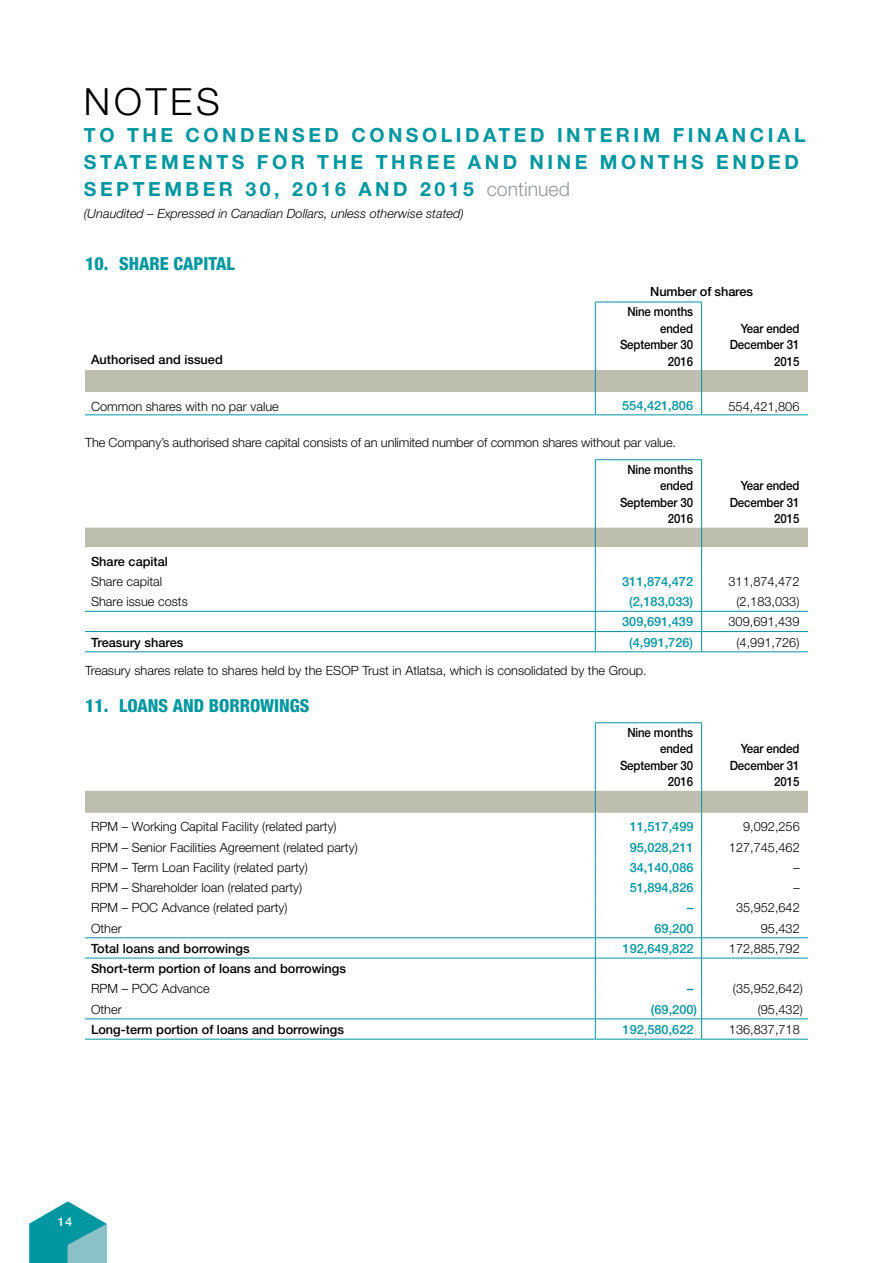
<style>
.page{position:relative;width:893px;height:1263px;background:#fff}
.page>*{position:absolute;margin:0;border:0;box-sizing:border-box;transform-origin:0 0}
.t1{font:300 37.5px "Helvetica Neue";letter-spacing:.1em;color:#000}
.t2{font:700 19.5px/27px "Helvetica Neue";letter-spacing:.18em;color:#0097a1}
.t3{font:800 condensed 18px "Helvetica Neue";color:#0097a1}
.t4{font:300 12.75px "Helvetica Neue";color:#000}
.t5{font:500 12.75px/16.5px "Helvetica Neue";letter-spacing:-.01em;color:#000;text-align:right;scale:.9 1}
.t6{font:500 12.75px "Helvetica Neue";letter-spacing:-.01em;color:#000}
.t7{font:500 12.75px "Helvetica Neue";color:#0097a1}
.t8{font:italic 300 12.75px "Helvetica Neue";color:#000}
.t9{font:500 12px "Helvetica Neue";color:#fff}
.s1{font-weight:300;color:#939598}
</style>
<div class="page">
<svg style="left:29px;top:1201px;width:77px;height:62px"></svg>
<svg style="left:85px;top:370px;width:723px;height:177px"></svg>
<svg style="left:595px;top:370px;width:1px;height:44px"></svg>
<svg style="left:701px;top:370px;width:1px;height:44px"></svg>
<svg style="left:595px;top:528px;width:1px;height:124px"></svg>
<svg style="left:701px;top:528px;width:1px;height:124px"></svg>
<hr style="left:85px;top:611px;width:510px;height:1px;background:#0097a1">
<hr style="left:595px;top:611px;width:107px;height:1px;background:#0097a1">
<hr style="left:702px;top:611px;width:106px;height:1px;background:#0097a1">
<hr style="left:85px;top:631px;width:510px;height:1px;background:#0097a1">
<hr style="left:595px;top:631px;width:107px;height:1px;background:#0097a1">
<hr style="left:702px;top:631px;width:106px;height:1px;background:#0097a1">
<hr style="left:85px;top:652px;width:510px;height:1px;background:#0097a1">
<hr style="left:595px;top:652px;width:107px;height:1px;background:#0097a1">
<hr style="left:702px;top:652px;width:106px;height:1px;background:#0097a1">
<hr style="left:85px;top:414px;width:510px;height:1px;background:#0097a1">
<hr style="left:595px;top:414px;width:107px;height:1px;background:#0097a1">
<hr style="left:702px;top:414px;width:106px;height:1px;background:#0097a1">
<hr style="left:595px;top:302px;width:107px;height:1px;background:#0097a1">
<hr style="left:595px;top:302px;width:1px;height:68px;background:#0097a1">
<hr style="left:701px;top:302px;width:1px;height:68px;background:#0097a1">
<hr style="left:595px;top:459px;width:107px;height:1px;background:#0097a1">
<hr style="left:595px;top:460px;width:1px;height:68px;background:#0097a1">
<hr style="left:701px;top:460px;width:1px;height:68px;background:#0097a1">
<svg style="left:85px;top:791px;width:723px;height:248px"></svg>
<hr style="left:85px;top:1018px;width:510px;height:1px;background:#0097a1">
<hr style="left:595px;top:1018px;width:107px;height:1px;background:#0097a1">
<hr style="left:702px;top:1018px;width:106px;height:1px;background:#0097a1">
<hr style="left:85px;top:937px;width:510px;height:1px;background:#0097a1">
<hr style="left:595px;top:937px;width:107px;height:1px;background:#0097a1">
<hr style="left:702px;top:937px;width:106px;height:1px;background:#0097a1">
<hr style="left:85px;top:1039px;width:510px;height:1px;background:#0097a1">
<hr style="left:595px;top:1039px;width:107px;height:1px;background:#0097a1">
<hr style="left:702px;top:1039px;width:106px;height:1px;background:#0097a1">
<hr style="left:85px;top:958px;width:510px;height:1px;background:#0097a1">
<hr style="left:595px;top:958px;width:107px;height:1px;background:#0097a1">
<hr style="left:702px;top:958px;width:106px;height:1px;background:#0097a1">
<hr style="left:595px;top:722px;width:107px;height:1px;background:#0097a1">
<hr style="left:595px;top:723px;width:1px;height:68px;background:#0097a1">
<hr style="left:701px;top:723px;width:1px;height:68px;background:#0097a1">
<h1 class="t1" style="left:84px;top:78px;width:137px">NOTES</h1>
<h2 class="t2" style="left:84px;top:121px;width:723px">TO THE CONDENSED CONSOLIDATED INTERIM FINANCIAL<br>STATEMENTS FOR THE THREE AND NINE MONTHS ENDED<br>SEPTEMBER 30, 2016 AND 2015 <span class="s1">continued</span></h2>
<p class="t8" style="left:84px;top:206px;width:381px">(Unaudited – Expressed in Canadian Dollars, unless otherwise stated)</p>
<h3 class="t3" style="left:85px;top:252px;width:151px">10. SHARE CAPITAL</h3>
<p class="t6" style="left:91px;top:352px;width:133px">Authorised and issued</p>
<p class="t6" style="left:650px;top:284px;width:104px">Number of shares</p>
<p class="t5" style="left:620px;top:303px;width:83px">Nine months ended<br>September 30<br>2016</p>
<p class="t5" style="left:730px;top:320px;width:79px">Year ended<br>December 31<br>2015</p>
<p class="t4" style="left:91px;top:398px;width:189px">Common shares with no par value</p>
<p class="t7" style="left:622px;top:398px;width:72px">554,421,806</p>
<p class="t4" style="left:728px;top:398px;width:72px">554,421,806</p>
<p class="t4" style="left:85px;top:435px;width:592px">The Company’s authorised share capital consists of an unlimited number of common shares without par value.</p>
<p class="t5" style="left:620px;top:461px;width:83px">Nine months ended<br>September 30<br>2016</p>
<p class="t5" style="left:730px;top:477px;width:79px">Year ended<br>December 31<br>2015</p>
<p class="t6" style="left:91px;top:553px;width:79px">Share capital</p>
<p class="t4" style="left:91px;top:574px;width:73px">Share capital</p>
<p class="t7" style="left:622px;top:574px;width:72px">311,874,472</p>
<p class="t4" style="left:728px;top:574px;width:72px">311,874,472</p>
<p class="t4" style="left:91px;top:594px;width:98px">Share issue costs</p>
<p class="t7" style="left:629px;top:594px;width:65px">(2,183,033)</p>
<p class="t4" style="left:737px;top:594px;width:64px">(2,183,033)</p>
<p class="t7" style="left:622px;top:614px;width:72px">309,691,439</p>
<p class="t4" style="left:728px;top:614px;width:72px">309,691,439</p>
<p class="t6" style="left:91px;top:634px;width:94px">Treasury shares</p>
<p class="t7" style="left:629px;top:634px;width:65px">(4,991,726)</p>
<p class="t4" style="left:737px;top:634px;width:64px">(4,991,726)</p>
<p class="t4" style="left:85px;top:662px;width:563px">Treasury shares relate to shares held by the ESOP Trust in Atlatsa, which is consolidated by the Group.</p>
<h3 class="t3" style="left:85px;top:695px;width:226px">11. LOANS AND BORROWINGS</h3>
<p class="t5" style="left:620px;top:724px;width:83px">Nine months ended<br>September 30<br>2016</p>
<p class="t5" style="left:730px;top:740px;width:79px">Year ended<br>December 31<br>2015</p>
<p class="t4" style="left:91px;top:819px;width:247px">RPM – Working Capital Facility (related party)</p>
<p class="t7" style="left:630px;top:819px;width:65px">11,517,499</p>
<p class="t4" style="left:743px;top:819px;width:58px">9,092,256</p>
<p class="t4" style="left:91px;top:839px;width:268px">RPM – Senior Facilities Agreement (related party)</p>
<p class="t7" style="left:630px;top:839px;width:65px">95,028,211</p>
<p class="t4" style="left:729px;top:839px;width:72px">127,745,462</p>
<p class="t4" style="left:91px;top:859px;width:218px">RPM – Term Loan Facility (related party)</p>
<p class="t7" style="left:630px;top:860px;width:65px">34,140,086</p>
<p class="t4" style="left:793px;top:859px;width:8px">–</p>
<p class="t4" style="left:91px;top:880px;width:213px">RPM – Shareholder loan (related party)</p>
<p class="t7" style="left:630px;top:880px;width:65px">51,894,826</p>
<p class="t4" style="left:793px;top:880px;width:8px">–</p>
<p class="t4" style="left:91px;top:900px;width:198px">RPM – POC Advance (related party)</p>
<p class="t7" style="left:687px;top:900px;width:8px">–</p>
<p class="t4" style="left:736px;top:900px;width:65px">35,952,642</p>
<p class="t4" style="left:91px;top:920px;width:32px">Other</p>
<p class="t7" style="left:654px;top:920px;width:40px">69,200</p>
<p class="t4" style="left:761px;top:920px;width:40px">95,432</p>
<p class="t6" style="left:91px;top:941px;width:160px">Total loans and borrowings</p>
<p class="t7" style="left:623px;top:941px;width:72px">192,649,822</p>
<p class="t4" style="left:729px;top:940px;width:72px">172,885,792</p>
<p class="t6" style="left:91px;top:961px;width:257px">Short-term portion of loans and borrowings</p>
<p class="t4" style="left:91px;top:981px;width:120px">RPM – POC Advance</p>
<p class="t7" style="left:687px;top:981px;width:8px">–</p>
<p class="t4" style="left:733px;top:981px;width:71px">(35,952,642)</p>
<p class="t4" style="left:91px;top:1001px;width:32px">Other</p>
<p class="t7" style="left:651px;top:1001px;width:48px">(69,200)</p>
<p class="t4" style="left:758px;top:1001px;width:47px">(95,432)</p>
<p class="t6" style="left:91px;top:1022px;width:254px">Long-term portion of loans and borrowings</p>
<p class="t7" style="left:623px;top:1022px;width:72px">192,580,622</p>
<p class="t4" style="left:729px;top:1022px;width:72px">136,837,718</p>
<p class="t9" style="left:58px;top:1214px;width:16px">14</p>
</div>
